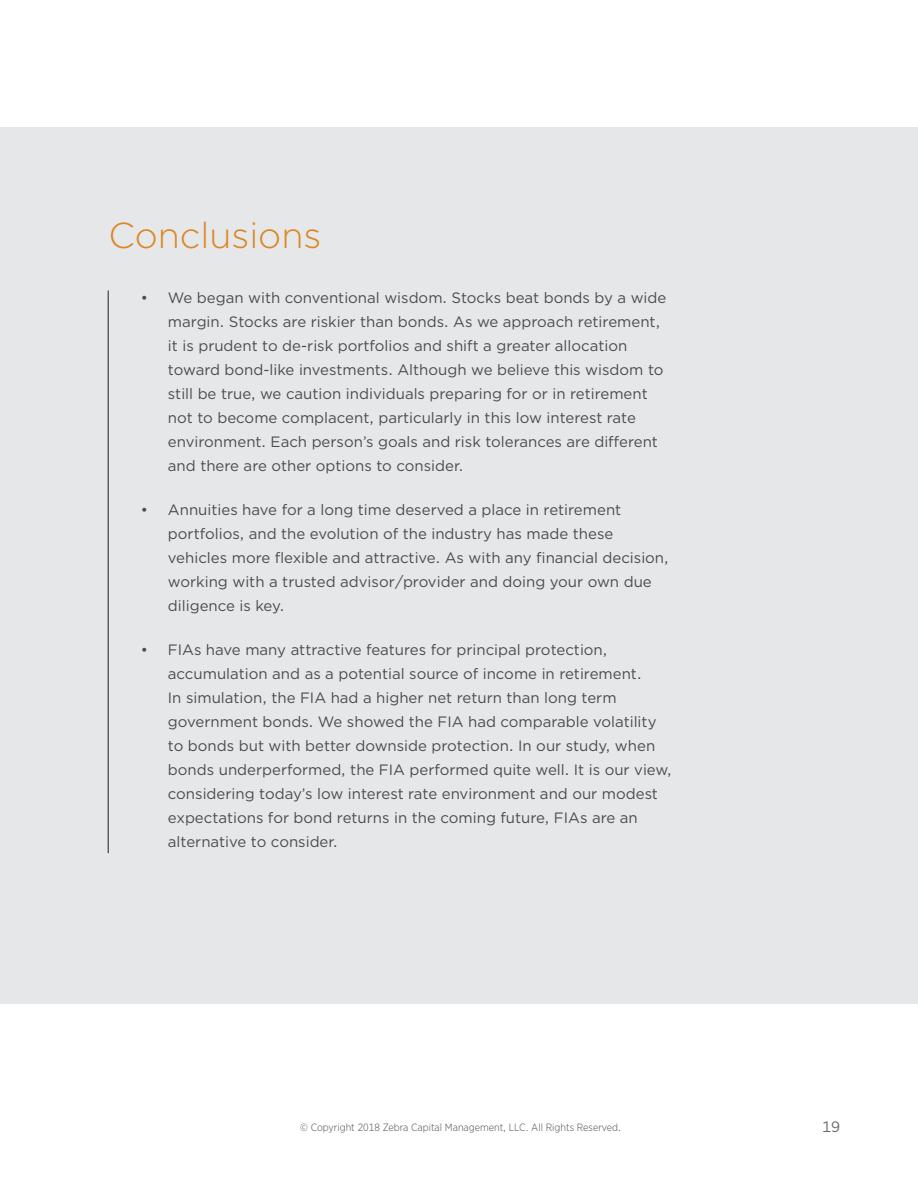
<style>
.page{position:relative;width:918px;height:1188px;background:#fff}
.page>*{position:absolute;margin:0;border:0;box-sizing:border-box;transform-origin:0 0}
.t1{font:300 36px "Gotham";color:#dd8625}
.t2{font:15px/24px "Gotham";color:#4b4c4d}
.t3{font:15px "Gotham";color:#69696c}
.t4{font:300 10.5px "Gotham Narrow";color:#4b4c4d}
</style>
<div class="page">
<div style="left:0;top:127px;width:918px;height:877px;background:#e6e7e9"></div>
<hr style="left:108px;top:291px;width:1px;height:562px;background:#231f20">
<h1 class="t1" style="left:109px;top:212px;width:214px">Conclusions</h1>
<p class="t2" style="left:168px;top:285px;width:500px;text-indent:-27px">• We began with conventional wisdom. Stocks beat bonds by a wide margin. Stocks are riskier than bonds. As we approach retirement, it is prudent to de-risk portfolios and shift a greater allocation toward bond-like investments. Although we believe this wisdom to still be true, we caution individuals preparing for or in retirement not to become complacent, particularly in this low interest rate environment. Each person’s goals and risk tolerances are different and there are other options to consider.</p>
<p class="t2" style="left:168px;top:497px;width:502px;text-indent:-27px">• Annuities have for a long time deserved a place in retirement portfolios, and the evolution of the industry has made these vehicles more flexible and attractive. As with any financial decision, working with a trusted advisor/provider and doing your own due diligence is key.</p>
<p class="t2" style="left:168px;top:637px;width:505px;text-indent:-27px">• FIAs have many attractive features for principal protection, accumulation and as a potential source of income in retirement.<br>In simulation, the FIA had a higher net return than long term government bonds. We showed the FIA had comparable volatility to bonds but with better downside protection. In our study, when bonds underperformed, the FIA performed quite well. It is our view, considering today’s low interest rate environment and our modest expectations for bond returns in the coming future, FIAs are an alternative to consider.</p>
<p class="t4" style="left:300px;top:1121px;width:322px">© Copyright 2018 Zebra Capital Management, LLC. All Rights Reserved.</p>
<p class="t3" style="left:822px;top:1117px;width:19px">19</p>
</div>
